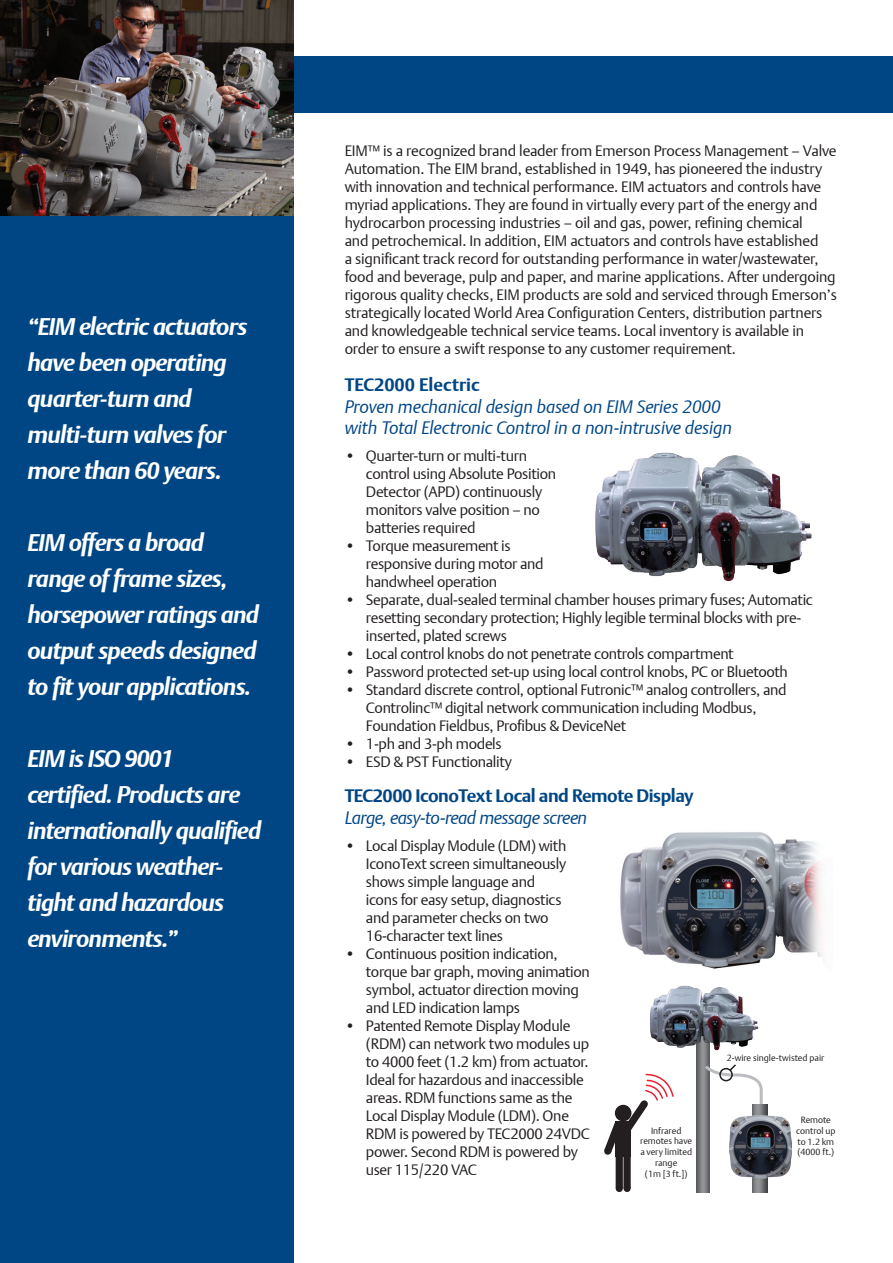
<style>
.page{position:relative;width:893px;height:1263px;background:#fff}
.page>*{position:absolute;margin:0;border:0;box-sizing:border-box;transform-origin:0 0}
.t1{font:italic 700 24px/36px "DTL Argo T";letter-spacing:-.03em;color:#fff}
.Article_header{font:italic 18px/21.6px "DTL Argo T Light";letter-spacing:-.005em;color:#004684}
.Article_header-2{font:700 18px "DTL Argo T";letter-spacing:-.025em;color:#004684}
.Article_header-3{font:italic 18px "DTL Argo T Light";letter-spacing:-.03em;color:#004684}
.Article_header-4{font:700 18px "DTL Argo T";color:#004684}
.t2{font:15px/18px "DTL Argo T Light";letter-spacing:-.02em;color:#231f20}
.t3{font:9px/10.8px "DTL Argo T Light";color:#231f20;text-align:center}
</style>
<div class="page">
<div style="left:0;top:56px;width:893px;height:56px;background:#004684"></div>
<div style="left:0;top:0;width:294px;height:1263px;background:#004684"></div>
<img style="left:0;top:0;width:294px;height:215px">
<img style="left:595px;top:452px;width:217px;height:130px">
<img style="left:696px;top:1053px;width:13px;height:140px">
<img style="left:620px;top:832px;width:202px;height:137px">
<img style="left:650px;top:985px;width:109px;height:68px">
<svg style="left:703px;top:1063px;width:61px;height:47px"></svg>
<div style="left:616px;top:1185px;width:7px;height:7px;background:#231f20;border-radius:50%"></div>
<div style="left:616px;top:1149px;width:7px;height:40px;background:#231f20;border-radius:2px"></div>
<svg style="left:623px;top:1185px;width:8px;height:7px"></svg>
<div style="left:623px;top:1149px;width:8px;height:40px;background:#231f20;border-radius:2px"></div>
<svg style="left:604px;top:1073px;width:70px;height:82px"></svg>
<div style="left:615px;top:1105px;width:16px;height:16px;background:#231f20;border-radius:50%"></div>
<img style="left:753px;top:1105px;width:15px;height:88px">
<img style="left:729px;top:1116px;width:62px;height:63px">
<p class="t1" style="left:27px;top:308px;width:221px">“EIM electric actuators have been operating quarter-turn and multi-turn valves for more than 60 years.</p>
<p class="t1" style="left:27px;top:524px;width:233px">EIM offers a broad range of frame sizes, horsepower ratings and output speeds designed to fit your applications.</p>
<p class="t1" style="left:27px;top:740px;width:235px">EIM is ISO 9001 certified. Products are internationally qualified for various weather&shy;tight and hazardous environments.”</p>
<p class="t2" style="left:345px;top:142px;width:494px">EIM™ is a recognized brand leader from Emerson Process Management – Valve Automation. The EIM brand, established in 1949, has pioneered the industry with innovation and technical performance. EIM actuators and controls have myriad applications. They are found in virtually every part of the energy and hydrocarbon processing industries – oil and gas, power, refining chemical<br>and petrochemical. In addition, EIM actuators and controls have established<br>a significant track record for outstanding performance in water/wastewater, food and beverage, pulp and paper, and marine applications. After undergoing rigorous quality checks, EIM products are sold and serviced through Emerson’s strategically located World Area Configuration Centers, distribution partners and knowledgeable technical service teams. Local inventory is available in order to ensure a swift response to any customer requirement.</p>
<p class="Article_header-4" style="left:345px;top:374px;width:137px">TEC2000 Electric</p>
<p class="Article_header" style="left:345px;top:395px;width:389px">Proven mechanical design based on EIM Series 2000 with Total Electronic Control in a non-intrusive design</p>
<p class="t2" style="left:366px;top:447px;width:192px;text-indent:-21px">• Quarter-turn or multi-turn control using Absolute Position<br>Detector (APD) continuously monitors valve position – no batteries required</p>
<p class="t2" style="left:366px;top:537px;width:179px;text-indent:-21px">• Torque measurement is responsive during motor and handwheel operation</p>
<p class="t2" style="left:366px;top:591px;width:448px;text-indent:-21px">• Separate, dual-sealed terminal chamber houses primary fuses; Automatic resetting secondary protection; Highly legible terminal blocks with pre&shy;inserted, plated screws</p>
<p class="t2" style="left:345px;top:645px;width:390px">• Local control knobs do not penetrate controls compartment</p>
<p class="t2" style="left:345px;top:663px;width:445px">• Password protected set-up using local control knobs, PC or Bluetooth</p>
<p class="t2" style="left:366px;top:681px;width:422px;text-indent:-21px">• Standard discrete control, optional Futronic™ analog controllers, and<br>Controlinc™ digital network communication including Modbus,<br>Foundation Fieldbus, Profibus &amp; DeviceNet</p>
<p class="t2" style="left:345px;top:735px;width:159px">• 1-ph and 3-ph models</p>
<p class="t2" style="left:345px;top:753px;width:169px">• ESD &amp; PST Functionality</p>
<p class="Article_header-2" style="left:345px;top:785px;width:351px">TEC2000 IconoText Local and Remote Display</p>
<p class="Article_header-3" style="left:345px;top:807px;width:244px">Large, easy-to-read message screen</p>
<p class="t2" style="left:366px;top:836px;width:202px;text-indent:-21px">• Local Display Module (LDM) with<br>IconoText screen simultaneously shows simple language and icons for easy setup, diagnostics and parameter checks on two<br>16-character text lines</p>
<p class="t2" style="left:366px;top:944px;width:226px;text-indent:-21px">• Continuous position indication, torque bar graph, moving animation symbol, actuator direction moving and LED indication lamps</p>
<p class="t2" style="left:366px;top:1016px;width:225px;text-indent:-21px">• Patented Remote Display Module (RDM) can network two modules up to 4000 feet (1.2 km) from actuator.<br>Ideal for hazardous and inaccessible areas. RDM functions same as the<br>Local Display Module (LDM). One<br>RDM is powered by TEC2000 24VDC power. Second RDM is powered by user 115/220 VAC</p>
<p class="t3" style="left:640px;top:1125px;width:53px">Infrared remotes have a very limited range</p>
<p class="t3" style="left:645px;top:1168px;width:44px">(1m [3 ft.])</p>
<p class="t3" style="left:727px;top:1052px;width:99px">2-wire single-twisted pair</p>
<p class="t3" style="left:796px;top:1114px;width:41px">Remote control up to 1.2 km (4000 ft.)</p>
</div>
